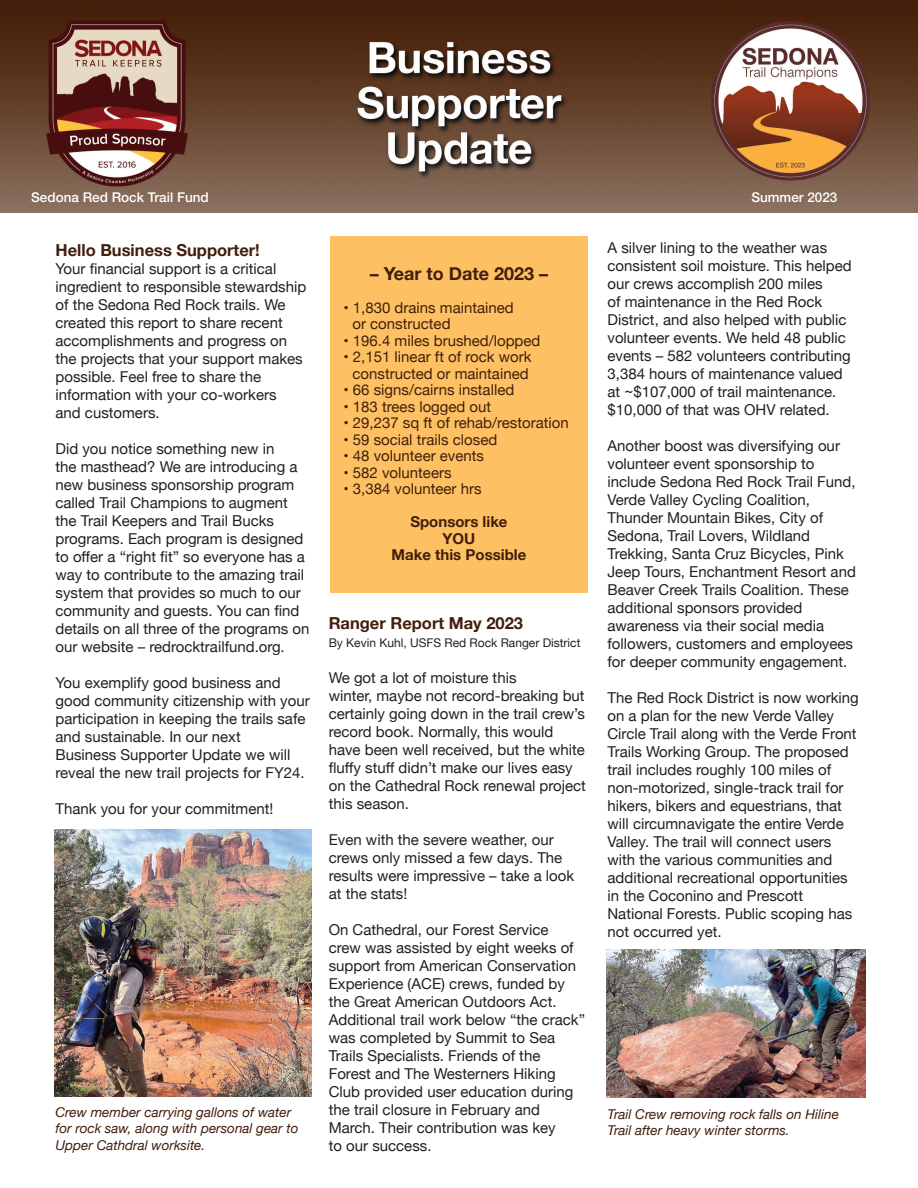
<style>
.page{position:relative;width:918px;height:1188px;background:#fff}
.page>*{position:absolute;margin:0;border:0;box-sizing:border-box;transform-origin:0 0}
.t1{font:700 18px "Helvetica Neue";color:#421e0c}
.t2{font:700 16.5px "Helvetica Neue";color:#421e0c}
.t3{font:15px/18px "Helvetica Neue";color:#231f20}
.t4{font:15px/16.5px "Helvetica Neue";color:#421e0c}
.t5{font:700 15px "Helvetica Neue";color:#421e0c}
.t6{font:italic 13.5px/16.5px "Helvetica Neue";color:#421e0c}
.t7{font:500 13.5px "Helvetica Neue LT Pro";color:#fff}
.t8{font:12px "Helvetica Neue";color:#231f20}
</style>
<div class="page">
<img style="left:0;top:0;width:918px;height:213px">
<img style="left:606px;top:950px;width:260px;height:147px">
<img style="left:54px;top:829px;width:258px;height:268px">
<div style="left:330px;top:236px;width:258px;height:356px;background:#fdc163"></div>
<p class="t7" style="left:31px;top:189px;width:179px">Sedona Red Rock Trail Fund</p>
<p class="t7" style="left:751px;top:189px;width:88px">Summer 2023</p>
<p class="t2" style="left:56px;top:237px;width:206px">Hello Business Supporter!</p>
<p class="t3" style="left:56px;top:261px;width:252px">Your financial support is a critical ingredient to responsible stewardship of the Sedona Red Rock trails. We created this report to share recent accomplishments and progress on the projects that your support makes possible. Feel free to share the information with your co-workers<br>and customers.</p>
<p class="t3" style="left:56px;top:441px;width:255px">Did you notice something new in<br>the masthead? We are introducing a new business sponsorship program called Trail Champions to augment the Trail Keepers and Trail Bucks programs. Each program is designed to offer a “right fit” so everyone has a way to contribute to the amazing trail system that provides so much to our community and guests. You can find details on all three of the programs on our website – redrocktrailfund.org.</p>
<p class="t3" style="left:56px;top:675px;width:256px">You exemplify good business and good community citizenship with your participation in keeping the trails safe and sustainable. In our next<br>Business Supporter Update we will reveal the new trail projects for FY24.</p>
<p class="t3" style="left:56px;top:801px;width:219px">Thank you for your commitment!</p>
<p class="t6" style="left:56px;top:1105px;width:245px">Crew member carrying gallons of water for rock saw, along with personal gear to<br>Upper Cathdral worksite.</p>
<p class="t1" style="left:370px;top:259px;width:180px">– Year to Date 2023 –</p>
<p class="t4" style="left:352px;top:300px;width:163px;text-indent:-9px">• 1,830 drains maintained or constructed</p>
<p class="t4" style="left:344px;top:333px;width:198px">• 196.4 miles brushed/lopped</p>
<p class="t4" style="left:344px;top:349px;width:190px">• 2,151 linear ft of rock work</p>
<p class="t4" style="left:352px;top:366px;width:178px">constructed or maintained</p>
<p class="t4" style="left:344px;top:382px;width:172px">• 66 signs/cairns installed</p>
<p class="t4" style="left:344px;top:399px;width:149px">• 183 trees logged out</p>
<p class="t4" style="left:344px;top:415px;width:227px">• 29,237 sq ft of rehab/restoration</p>
<p class="t4" style="left:344px;top:432px;width:155px">• 59 social trails closed</p>
<p class="t4" style="left:344px;top:448px;width:142px">• 48 volunteer events</p>
<p class="t4" style="left:344px;top:465px;width:110px">• 582 volunteers</p>
<p class="t4" style="left:344px;top:481px;width:140px">• 3,384 volunteer hrs</p>
<p class="t5" style="left:410px;top:510px;width:99px">Sponsors like</p>
<p class="t5" style="left:443px;top:526px;width:34px">YOU</p>
<p class="t5" style="left:392px;top:543px;width:136px">Make this Possible</p>
<p class="t2" style="left:329px;top:611px;width:196px">Ranger Report May 2023</p>
<p class="t8" style="left:329px;top:635px;width:253px">By Kevin Kuhl, USFS Red Rock Ranger District</p>
<p class="t3" style="left:329px;top:670px;width:259px">We got a lot of moisture this<br>winter, maybe not record-breaking but certainly going down in the trail crew’s record book. Normally, this would have been well received, but the white fluffy stuff didn’t make our lives easy on the Cathedral Rock renewal project this season.</p>
<p class="t3" style="left:329px;top:832px;width:247px">Even with the severe weather, our crews only missed a few days. The results were impressive – take a look at the stats!</p>
<p class="t3" style="left:329px;top:922px;width:258px">On Cathedral, our Forest Service<br>crew was assisted by eight weeks of support from American Conservation Experience (ACE) crews, funded by the Great American Outdoors Act.<br>Additional trail work below “the crack” was completed by Summit to Sea Trails Specialists. Friends of the Forest and The Westerners Hiking</p>
<p class="t3" style="left:329px;top:1084px;width:246px">Club provided user education during the trail closure in February and<br>March. Their contribution was key<br>to our success.</p>
<p class="t3" style="left:608px;top:240px;width:246px">A silver lining to the weather was consistent soil moisture. This helped our crews accomplish 200 miles<br>of maintenance in the Red Rock District, and also helped with public volunteer events. We held 48 public events – 582 volunteers contributing 3,384 hours of maintenance valued at ~$107,000 of trail maintenance. $10,000 of that was OHV related.</p>
<p class="t3" style="left:608px;top:438px;width:250px">Another boost was diversifying our volunteer event sponsorship to include Sedona Red Rock Trail Fund, Verde Valley Cycling Coalition, Thunder Mountain Bikes, City of Sedona, Trail Lovers, Wildland Trekking, Santa Cruz Bicycles, Pink Jeep Tours, Enchantment Resort and Beaver Creek Trails Coalition. These additional sponsors provided awareness via their social media followers, customers and employees for deeper community engagement.</p>
<p class="t3" style="left:608px;top:690px;width:253px">The Red Rock District is now working on a plan for the new Verde Valley Circle Trail along with the Verde Front Trails Working Group. The proposed trail includes roughly 100 miles of non-motorized, single-track trail for hikers, bikers and equestrians, that will circumnavigate the entire Verde Valley. The trail will connect users with the various communities and additional recreational opportunities in the Coconino and Prescott National Forests. Public scoping has not occurred yet.</p>
<p class="t6" style="left:608px;top:1107px;width:233px">Trail Crew removing rock falls on Hiline<br>Trail after heavy winter storms.</p>
</div>
